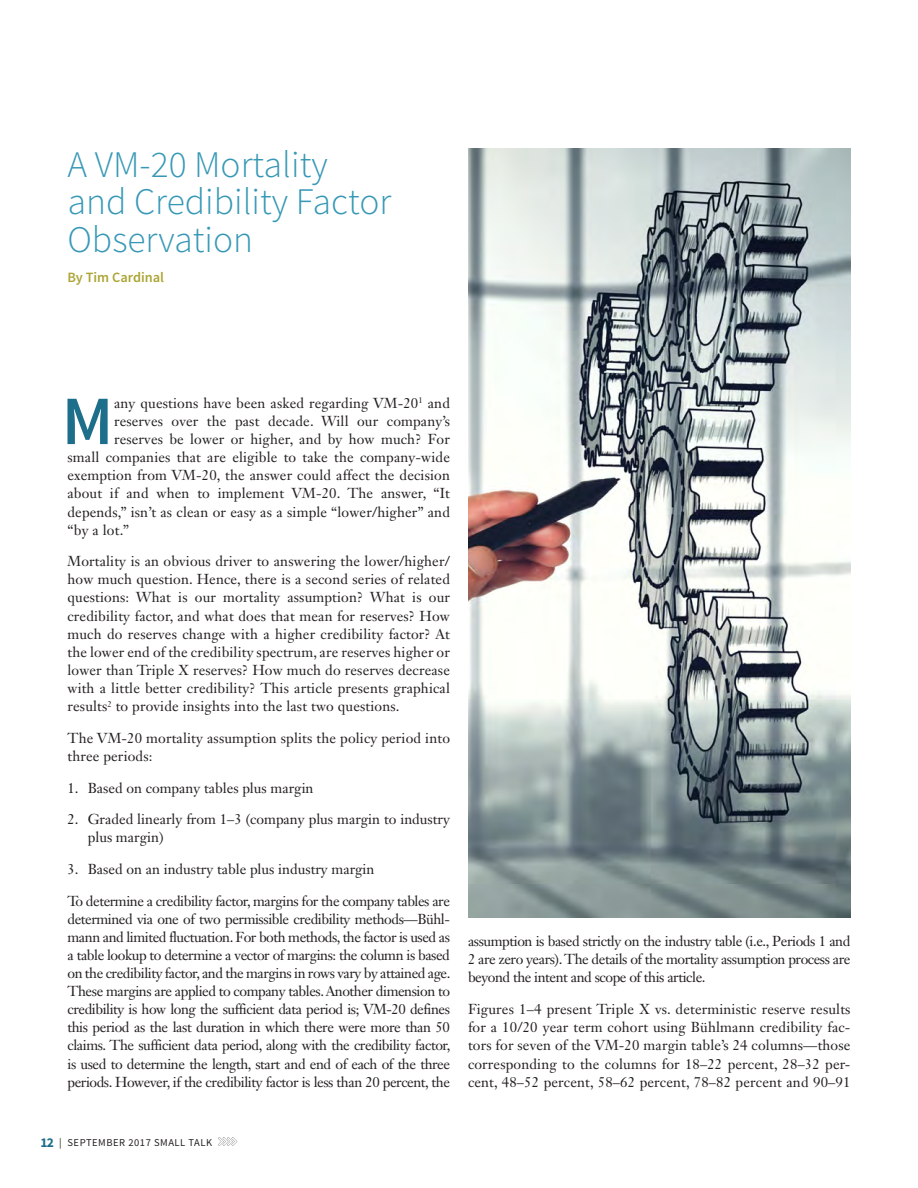
<style>
.page{position:relative;width:918px;height:1188px;background:#fff}
.page>*{position:absolute;margin:0;border:0;box-sizing:border-box;transform-origin:0 0}
.Article_Body_Drop_Ca{font:600 69.3px "Source Sans Pro";color:#1d6e8a}
.Article_TItle{font:300 37.5px/37.7px "Source Sans Pro";color:#3698b6}
.Article_Body_Drop_Ca-2{font:14.25px/18.1px "Janson Text LT Std";letter-spacing:.01em;color:#231f20;text-align:justify}
.Article_Author_Bylin{font:600 14.25px "Source Sans Pro";color:#aca535}
.t1{font:10.5px "Source Sans Pro";letter-spacing:.05em;color:#231f20}
.s1{font-weight:700;font-size:13.5px;color:#1d6e8a}
</style>
<div class="page">
<svg style="left:218px;top:1137px;width:19px;height:9px"></svg>
<img style="left:468px;top:148px;width:382px;height:770px">
<p class="Article_TItle" style="left:68px;top:146px;width:325px">A VM-20 Mortality and Credibility Factor<br>Observation</p>
<p class="Article_Author_Bylin" style="left:68px;top:268px;width:98px">By Tim Cardinal</p>
<p class="Article_Body_Drop_Ca" style="left:62px;top:377px;width:53px">M</p>
<p class="Article_Body_Drop_Ca-2" style="left:114px;top:394px;width:337px">any questions have been asked regarding VM-20<sup>1</sup> and</p>
<p class="Article_Body_Drop_Ca-2" style="left:114px;top:412px;width:337px">reserves over the past decade. Will our company’s</p>
<p class="Article_Body_Drop_Ca-2" style="left:114px;top:430px;width:337px">reserves be lower or higher, and by how much? For</p>
<p class="Article_Body_Drop_Ca-2" style="left:67px;top:448px;width:384px">small companies that are eligible to take the company-wide</p>
<p class="Article_Body_Drop_Ca-2" style="left:67px;top:466px;width:384px">exemption from VM-20, the answer could affect the decision</p>
<p class="Article_Body_Drop_Ca-2" style="left:67px;top:484px;width:384px">about if and when to implement VM-20. The answer, “It</p>
<p class="Article_Body_Drop_Ca-2" style="left:67px;top:502px;width:384px">depends,” isn’t as clean or easy as a simple “lower/higher” and</p>
<p class="Article_Body_Drop_Ca-2" style="left:67px;top:521px;width:63px">“by a lot.”</p>
<p class="Article_Body_Drop_Ca-2" style="left:67px;top:552px;width:384px">Mortality is an obvious driver to answering the lower/higher/ how much question. Hence, there is a second series of related questions: What is our mortality assumption? What is our credibility factor, and what does that mean for reserves? How much do reserves change with a higher credibility factor? At the lower end of the credibility spectrum, are reserves higher or lower than Triple X reserves? How much do reserves decrease with a little better credibility? This article presents graphical results<sup>2</sup> to provide insights into the last two questions.</p>
<p class="Article_Body_Drop_Ca-2" style="left:68px;top:729px;width:384px">The VM-20 mortality assumption splits the policy period into three periods:</p>
<p class="Article_Body_Drop_Ca-2" style="left:68px;top:778px;width:248px">1. Based on company tables plus margin</p>
<p class="Article_Body_Drop_Ca-2" style="left:88px;top:810px;width:364px;text-indent:-20px">2. Graded linearly from 1–3 (company plus margin to industry plus margin)</p>
<p class="Article_Body_Drop_Ca-2" style="left:68px;top:860px;width:309px">3. Based on an industry table plus industry margin</p>
<p class="Article_Body_Drop_Ca-2" style="left:68px;top:891px;width:385px">To determine a credibility factor, margins for the company tables are determined via one of two permissible credibility methods—Bühl&shy;mann and limited fluctuation. For both methods, the factor is used as a table lookup to determine a vector of margins: the column is based on the credibility factor, and the margins in rows vary by attained age.<br>These margins are applied to company tables. Another dimension to credibility is how long the sufficient data period is; VM-20 defines this period as the last duration in which there were more than 50 claims. The sufficient data period, along with the credibility factor, is used to determine the length, start and end of each of the three periods. However, if the credibility factor is less than 20 percent, the</p>
<p class="Article_Body_Drop_Ca-2" style="left:468px;top:932px;width:384px">assumption is based strictly on the industry table (i.e., Periods 1 and 2 are zero years). The details of the mortality assumption process are beyond the intent and scope of this article.</p>
<p class="Article_Body_Drop_Ca-2" style="left:468px;top:1000px;width:384px">Figures 1–4 present Triple X vs. deterministic reserve results for a 10/20 year term cohort using Bühlmann credibility fac&shy;tors for seven of the VM-20 margin table’s 24 columns—those corresponding to the columns for 18–22 percent, 28–32 per&shy;cent, 48–52 percent, 58–62 percent, 78–82 percent and 90–91</p>
<p class="t1" style="left:40px;top:1136px;width:173px"><span class="s1">12</span> | SEPTEMBER 2017 SMALL TALK</p>
</div>
